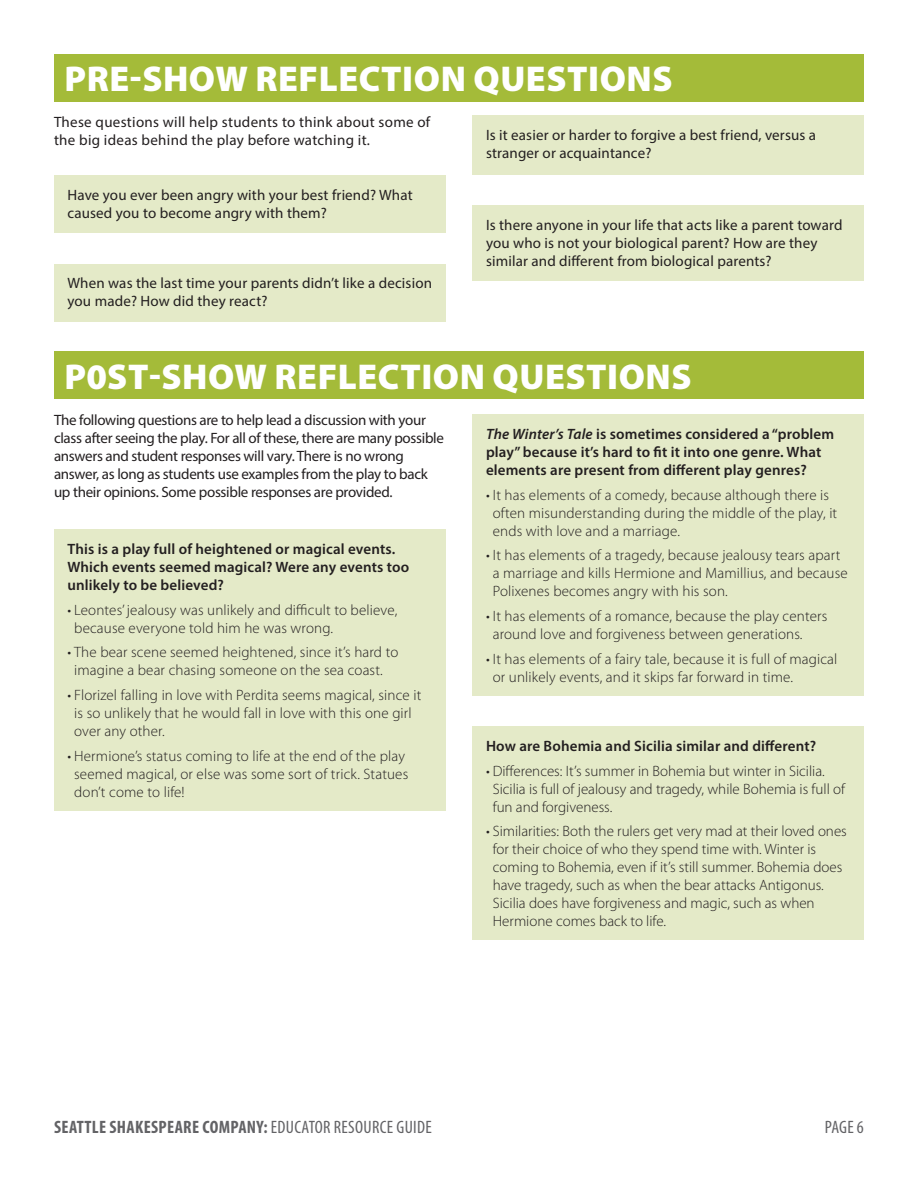
<style>
.page{position:relative;width:918px;height:1188px;background:#fff}
.page>*{position:absolute;margin:0;border:0;box-sizing:border-box;transform-origin:0 0}
.t1{font:900 36px "Myriad Pro";letter-spacing:.015em;color:#fff}
.t2{font:700 condensed 18px "Myriad Pro";letter-spacing:.02em;color:#636366}
.t3{font:condensed 18px "Myriad Pro";color:#636366}
.t4{font:300 15px/18px "Myriad Pro";letter-spacing:.01em;color:#231f20}
.t5{font:15px/18px "Myriad Pro";letter-spacing:.01em;color:#231f20}
.t6{font:600 15px/18px "Myriad Pro";letter-spacing:.01em;color:#231f20}
.t7{font:15px/18px "Myriad Pro";letter-spacing:-.02em;color:#231f20}
.s1{font-style:italic}
.s2{font-weight:400}
</style>
<div class="page">
<div style="left:54px;top:54px;width:810px;height:48px;background:#a4bb39"></div>
<div style="left:54px;top:352px;width:810px;height:47px;background:#a4bb39"></div>
<div style="left:472px;top:116px;width:392px;height:59px;background:#e4eac8"></div>
<div style="left:54px;top:175px;width:392px;height:58px;background:#e4eac8"></div>
<div style="left:472px;top:205px;width:392px;height:76px;background:#e4eac8"></div>
<div style="left:472px;top:414px;width:392px;height:282px;background:#e4eac8"></div>
<div style="left:472px;top:726px;width:392px;height:214px;background:#e4eac8"></div>
<div style="left:54px;top:529px;width:392px;height:282px;background:#e4eac8"></div>
<div style="left:54px;top:264px;width:392px;height:57px;background:#e4eac8"></div>
<h1 class="t1" style="left:65px;top:55px;width:610px">PRE-SHOW REFLECTION QUESTIONS</h1>
<p class="t5" style="left:54px;top:113px;width:378px">These questions will help students to think about some of the big ideas behind the play before watching it.</p>
<p class="t5" style="left:68px;top:186px;width:347px">Have you ever been angry with your best friend? What caused you to become angry with them?</p>
<p class="t5" style="left:68px;top:274px;width:366px">When was the last time your parents didn’t like a decision you made? How did they react?</p>
<p class="t5" style="left:486px;top:126px;width:332px">Is it easier or harder to forgive a best friend, versus a stranger or acquaintance?</p>
<p class="t5" style="left:486px;top:216px;width:358px">Is there anyone in your life that acts like a parent toward you who is not your biological parent? How are they similar and different from biological parents?</p>
<h1 class="t1" style="left:65px;top:353px;width:629px">P0ST-SHOW REFLECTION QUESTIONS</h1>
<p class="t7" style="left:54px;top:411px;width:392px">The following questions are to help lead a discussion with your class after seeing the play. For all of these, there are many possible answers and student responses will vary. There is no wrong answer, as long as students use examples from the play to back up their opinions. Some possible responses are provided.</p>
<p class="t6" style="left:68px;top:539px;width:343px">This is a play full of heightened or magical events.<br>Which events seemed magical? Were any events too unlikely to be believed?</p>
<p class="t4" style="left:74px;top:601px;width:325px;text-indent:-7px">• Leontes’ jealousy was unlikely and difficult to believe, because everyone told him he was wrong.</p>
<p class="t4" style="left:68px;top:643px;width:332px;text-align:center">• The bear scene seemed heightened, since it’s hard to imagine a bear chasing someone on the sea coast.</p>
<p class="t4" style="left:74px;top:686px;width:349px;text-indent:-7px">• Florizel falling in love with Perdita seems magical, since it is so unlikely that he would fall in love with this one girl over any other.</p>
<p class="t4" style="left:74px;top:747px;width:336px;text-indent:-7px">• Hermione’s status coming to life at the end of the play seemed magical, or else was some sort of trick. Statues don’t come to life!</p>
<p class="t6" style="left:486px;top:425px;width:350px"><span class="s1">The Winter’s Tale</span> is sometimes considered a “problem play” because it’s hard to fit it into one genre. What elements are present from different play genres?</p>
<p class="t4" style="left:493px;top:486px;width:346px;text-indent:-7px">• It has elements of a comedy, because although there is often misunderstanding during the middle of the play, it ends with love and a marriage.</p>
<p class="t4" style="left:493px;top:546px;width:357px;text-indent:-7px">• It has elements of a tragedy, because jealousy tears apart a marriage and kills Hermione and Mamillius, and because<br>Polixenes becomes angry with his son.</p>
<p class="t4" style="left:493px;top:607px;width:336px;text-indent:-7px">• It has elements of a romance, because the play centers around love and forgiveness between generations.</p>
<p class="t4" style="left:493px;top:650px;width:346px;text-indent:-7px">• It has elements of a fairy tale, because it is full of magical or unlikely events, and it skips far forward in time.</p>
<p class="t6" style="left:486px;top:737px;width:332px">How are Bohemia and Sicilia similar and different?</p>
<p class="t4" style="left:493px;top:762px;width:354px;text-indent:-7px">• Differences: It’s summer in Bohemia but winter in Sicilia.<br>Sicilia is full of jealousy and tragedy, while Bohemia is full of fun and forgiveness.</p>
<p class="t4" style="left:493px;top:822px;width:356px;text-indent:-7px">• Similarities: Both the rulers get very mad at their loved ones for their choice of who they spend time with. Winter is coming to Bohemia, even if it’s still summer. Bohemia does have tragedy, such as when the bear attacks Antigonus.<br>Sicilia does have forgiveness and magic, such as when Hermione comes back to life.</p>
<p class="t2" style="left:54px;top:1115px;width:379px">SEATTLE SHAKESPEARE COMPANY: <span class="s2">EDUCATOR RESOURCE GUIDE</span></p>
<p class="t3" style="left:825px;top:1116px;width:40px">PAGE 6</p>
</div>
